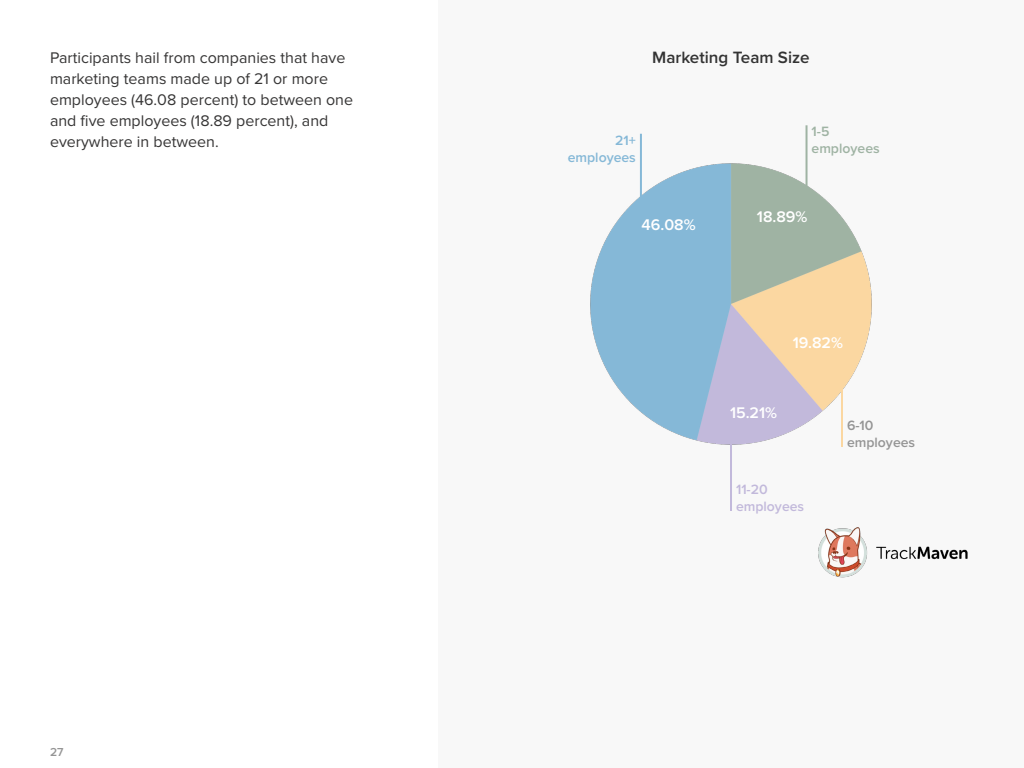
<style>
.page{position:relative;width:1024px;height:768px;background:#fff}
.page>*{position:absolute;margin:0;border:0;box-sizing:border-box;transform-origin:0 0}
.t1{font:600 17px "Proxima Nova";color:#333}
.t2{font:16px/21px "Proxima Nova";color:#373636}
.t3{font:600 16px "Proxima Nova";color:#fff}
.t4{font:600 14px/16.8px "Proxima Nova";color:#c2b9db}
.t5{font:600 14px/16.8px "Proxima Nova";color:#959595}
.t6{font:600 14px/16.8px "Proxima Nova";color:#85b8d7;text-align:right}
.t7{font:600 14px/16.8px "Proxima Nova";color:#9fb3a3}
.t8{font:600 12px "Proxima Nova";color:#959595}
</style>
<div class="page">
<div style="left:438px;top:0;width:586px;height:768px;background:#f8f8f8"></div>
<img style="left:590px;top:157px;width:282px;height:288px">
<hr style="left:806px;top:125px;width:2px;height:80px;background:#9fb3a3">
<hr style="left:841px;top:353px;width:2px;height:94px;background:#fbd7a1">
<hr style="left:730px;top:423px;width:2px;height:88px;background:#c2b9db">
<hr style="left:640px;top:134px;width:2px;height:80px;background:#85b8d7">
<img style="left:818px;top:527px;width:150px;height:51px">
<p class="t2" style="left:50px;top:47px;width:305px">Participants hail from companies that have marketing teams made up of 21 or more employees (46.08 percent) to between one and five employees (18.89 percent), and everywhere in between.</p>
<p class="t8" style="left:50px;top:745px;width:15px">27</p>
<p class="t1" style="left:652px;top:48px;width:159px">Marketing Team Size</p>
<p class="t6" style="left:568px;top:132px;width:70px">21+ employees</p>
<p class="t7" style="left:812px;top:124px;width:70px">1-5 employees</p>
<p class="t3" style="left:642px;top:216px;width:56px">46.08%</p>
<p class="t3" style="left:757px;top:207px;width:52px">18.89%</p>
<p class="t3" style="left:793px;top:334px;width:52px">19.82%</p>
<p class="t3" style="left:730px;top:404px;width:49px">15.21%</p>
<p class="t5" style="left:847px;top:417px;width:70px">6-10 employees</p>
<p class="t4" style="left:736px;top:481px;width:70px">11-20 employees</p>
</div>
